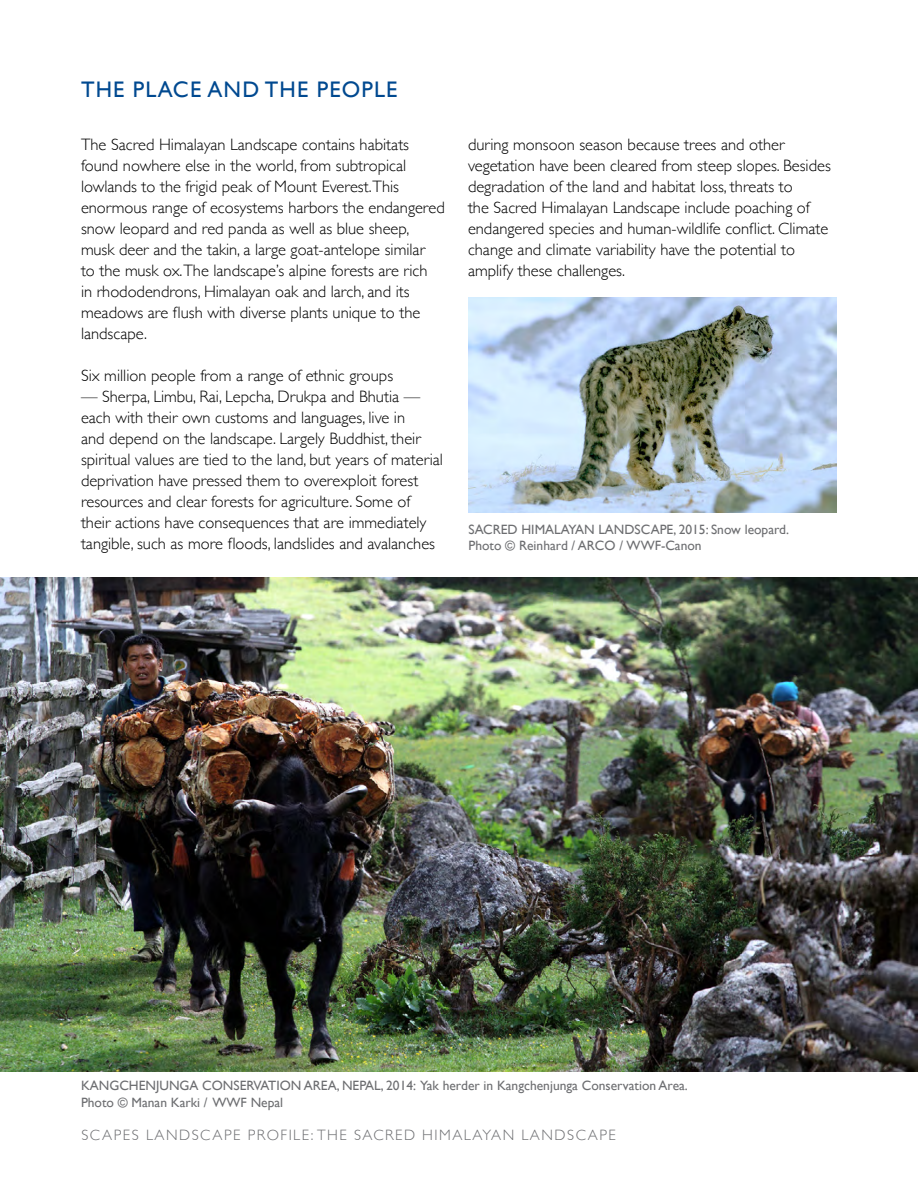
<style>
.page{position:relative;width:918px;height:1188px;background:#fff}
.page>*{position:absolute;margin:0;border:0;box-sizing:border-box;transform-origin:0 0}
.SH4{font:22.5px "Gill Sans";letter-spacing:.05em;color:#004990}
.TX_Body{font:300 16.5px/21px "Gill Sans";color:#000}
.t1{font:300 15px "Gill Sans";letter-spacing:.1em;color:#6d6e71}
.t2{font:13.5px/16.5px "Gill Sans";color:#6d6e71}
</style>
<div class="page">
<img style="left:0;top:578px;width:918px;height:493px">
<img style="left:469px;top:297px;width:368px;height:216px">
<p class="SH4" style="left:81px;top:76px;width:318px">THE PLACE AND THE PEOPLE</p>
<p class="TX_Body" style="left:81px;top:133px;width:365px">The Sacred Himalayan Landscape contains habitats found nowhere else in the world, from subtropical lowlands to the frigid peak of Mount Everest.This enormous range of ecosystems harbors the endangered snow leopard and red panda as well as blue sheep, musk deer and the takin, a large goat-antelope similar<br>to the musk ox.The landscape’s alpine forests are rich<br>in rhododendrons, Himalayan oak and larch, and its meadows are flush with diverse plants unique to the landscape.</p>
<p class="TX_Body" style="left:81px;top:364px;width:314px">Six million people from a range of ethnic groups</p>
<p class="TX_Body" style="left:81px;top:385px;width:363px">— Sherpa, Limbu, Rai, Lepcha, Drukpa and Bhutia — each with their own customs and languages, live in<br>and depend on the landscape. Largely Buddhist, their spiritual values are tied to the land, but years of material deprivation have pressed them to overexploit forest resources and clear forests for agriculture. Some of their actions have consequences that are immediately tangible, such as more floods, landslides and avalanches</p>
<p class="TX_Body" style="left:468px;top:133px;width:364px">during monsoon season because trees and other vegetation have been cleared from steep slopes. Besides degradation of the land and habitat loss, threats to<br>the Sacred Himalayan Landscape include poaching of endangered species and human-wildlife conflict. Climate change and climate variability have the potential to amplify these challenges.</p>
<p class="t2" style="left:469px;top:521px;width:322px">SACRED HIMALAYAN LANDSCAPE, 2015: Snow leopard.<br>Photo © Reinhard / ARCO / WWF-Canon</p>
<p class="t2" style="left:81px;top:1077px;width:608px">KANGCHENJUNGA CONSERVATION AREA, NEPAL, 2014: Yak herder in Kangchenjunga Conservation Area.<br>Photo © Manan Karki / WWF Nepal</p>
<p class="t1" style="left:81px;top:1123px;width:536px">SCAPES LANDSCAPE PROFILE: THE SACRED HIMALAYAN LANDSCAPE</p>
</div>
